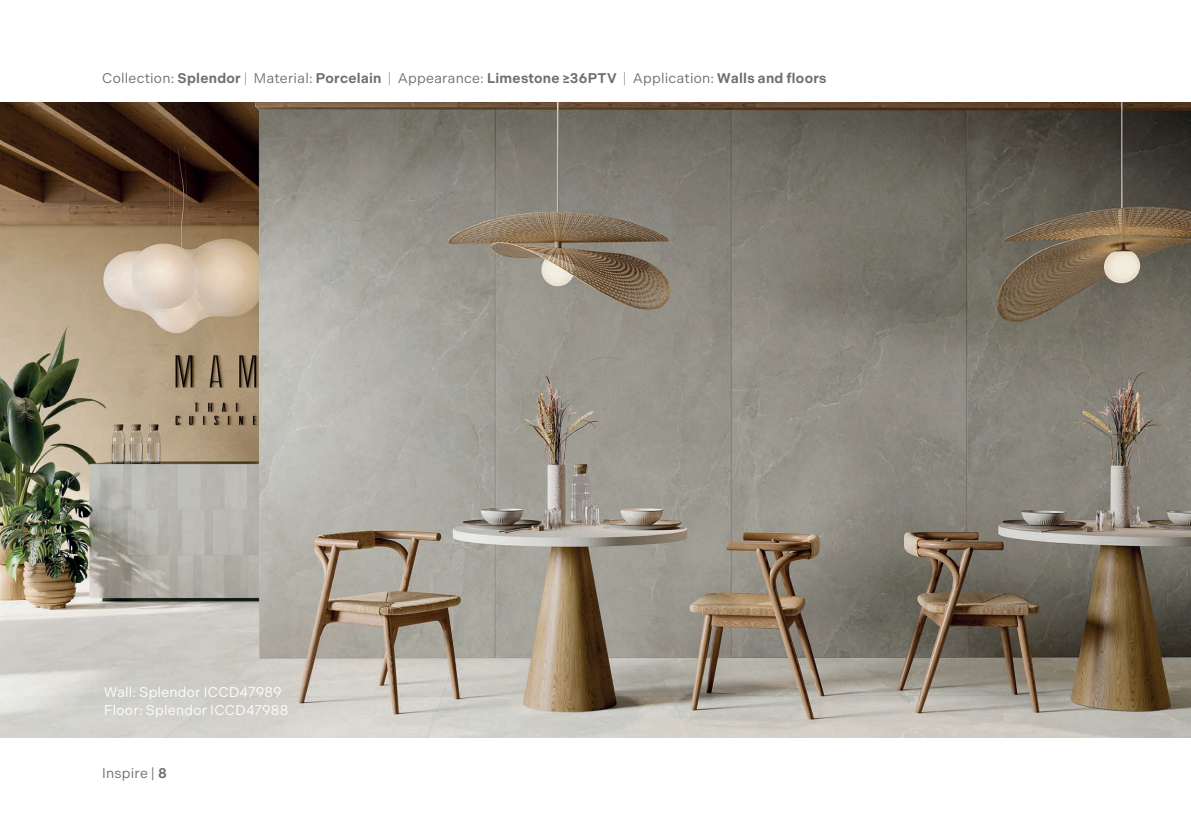
<style>
.page{position:relative;width:1191px;height:840px;background:#fff}
.page>*{position:absolute;margin:0;border:0;box-sizing:border-box;transform-origin:0 0}
.t1{font:600 14px "Indivisible";letter-spacing:.02em;color:#6c6d70}
.t2{font:14px "Indivisible";letter-spacing:.015em;color:#fff}
.t3{font:14px "Indivisible";letter-spacing:.015em;color:#6c6d70}
.s1{font-weight:400}
.s2{font-weight:300}
.s3{font-weight:600}
</style>
<div class="page">
<img style="left:0;top:102px;width:1191px;height:635px">
<p class="t1" style="left:102px;top:70px;width:726px"><span class="s1">Collection:</span> Splendor <span class="s2">|</span> <span class="s1">Material:</span> Porcelain <span class="s2">|</span> <span class="s1">Appearance:</span> Limestone ≥36PTV <span class="s2">|</span> <span class="s1">Application:</span> Walls and floors</p>
<p class="t2" style="left:104px;top:684px;width:179px">Wall: Splendor ICCD47989</p>
<p class="t2" style="left:104px;top:702px;width:186px">Floor: Splendor ICCD47988</p>
<p class="t3" style="left:102px;top:765px;width:66px">Inspire | <span class="s3">8</span></p>
</div>
